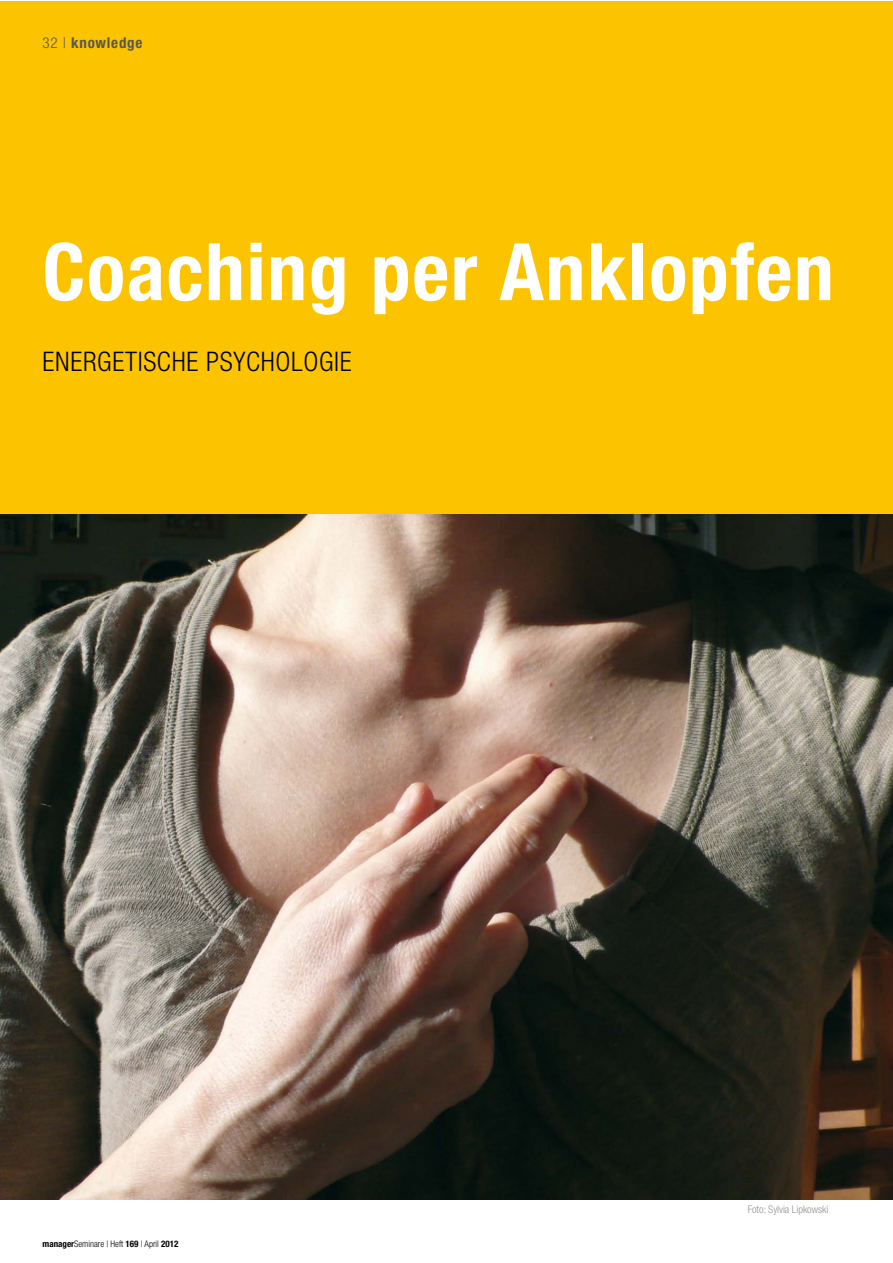
<style>
.page{position:relative;width:893px;height:1263px;background:#fff}
.page>*{position:absolute;margin:0;border:0;box-sizing:border-box;transform-origin:0 0}
.t1{font:700 condensed 79.5px "Helvetica Neue LT";letter-spacing:.02em;color:#fff}
.t2{font:300 condensed 27px "Helvetica Neue LT";letter-spacing:.025em;color:#000}
.t3{font:700 condensed 15px "Helvetica Neue LT";letter-spacing:.05em;color:#585854}
.t4{font:300 condensed 10.5px "Helvetica Neue LT";color:#92928e}
.t5{font:300 condensed 9px "Helvetica Neue LT";color:#000}
.s1{font-weight:300}
.s2{font-weight:700}
</style>
<div class="page">
<div style="left:0;top:1px;width:892px;height:514px;background:#fcc400"></div>
<img style="left:0;top:514px;width:892px;height:685px">
<h3 class="t3" style="left:43px;top:34px;width:101px"><span class="s1">32 |</span> knowledge</h3>
<h1 class="t1" style="left:43px;top:224px;width:793px">Coaching per Anklopfen</h1>
<h2 class="t2" style="left:43px;top:346px;width:311px">ENERGETISCHE PSYCHOLOGIE</h2>
<p class="t5" style="left:43px;top:1238px;width:137px"><span class="s2">manager</span>Seminare | Heft <span class="s2">169</span> | April <span class="s2">2012</span></p>
<p class="t4" style="left:748px;top:1203px;width:82px">Foto: Sylvia Lipkowski</p>
</div>
